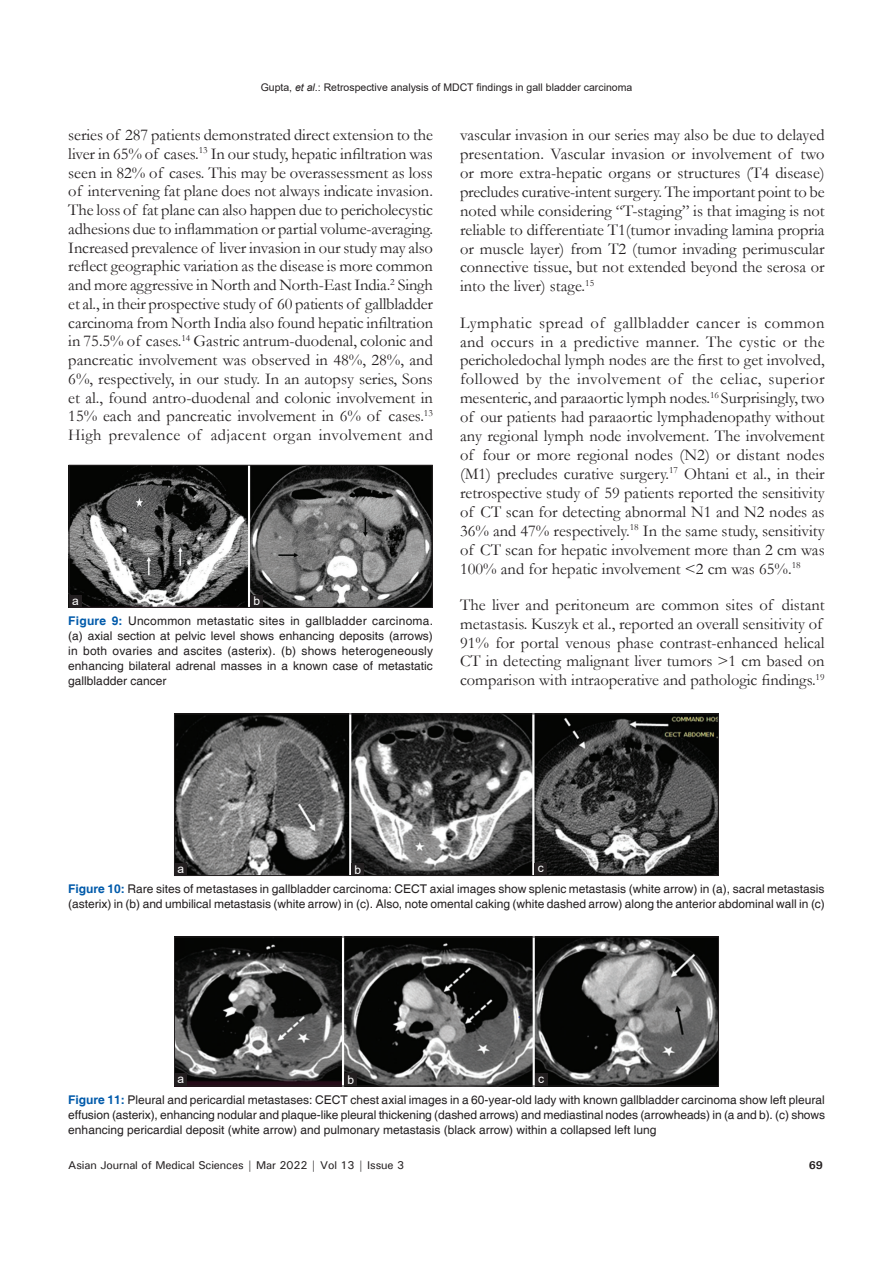
<style>
.page{position:relative;width:893px;height:1263px;background:#fff}
.page>*{position:absolute;margin:0;border:0;box-sizing:border-box;transform-origin:0 0}
.TX{font:16.5px/18.9px "Garamond";color:#231f20;text-align:justify}
.FGC{font:12px/15px "Helvetica";color:#231f20;text-align:justify}
.LABEL{font:12px "Arial";color:#fff}
.t1{font:500 11.25px "Univers";letter-spacing:-.01em;color:#231f20}
.t2{font:700 11.25px "Univers";color:#231f20}
.t3{font:10.5px "Arial";color:#231f20}
.s1{font-style:italic}
.s2{font-weight:700;color:#015aaa}
</style>
<div class="page">
<img style="left:176px;top:939px;width:541px;height:145px">
<div style="left:174px;top:937px;width:545px;height:149px;border:1px solid #231f20"></div>
<div style="left:535px;top:1073px;width:12px;height:13px;background:#231f20"></div>
<div style="left:344px;top:1073px;width:13px;height:13px;background:#231f20"></div>
<div style="left:174px;top:1073px;width:13px;height:13px;background:#231f20"></div>
<img style="left:176px;top:716px;width:541px;height:158px">
<div style="left:174px;top:714px;width:545px;height:162px;border:1px solid #231f20"></div>
<div style="left:534px;top:863px;width:13px;height:12px;background:#231f20"></div>
<div style="left:351px;top:863px;width:13px;height:13px;background:#231f20"></div>
<div style="left:174px;top:863px;width:13px;height:13px;background:#231f20"></div>
<img style="left:71px;top:467px;width:359px;height:139px">
<div style="left:69px;top:465px;width:363px;height:143px;border:1px solid #231f20"></div>
<div style="left:250px;top:595px;width:13px;height:12px;background:#231f20"></div>
<div style="left:69px;top:595px;width:13px;height:13px;background:#231f20"></div>
<p class="t3" style="left:261px;top:80px;width:373px">Gupta, <span class="s1">et al</span>.: Retrospective analysis of MDCT findings in gall bladder carcinoma</p>
<p class="TX" style="left:68px;top:125px;width:366px">series of 287 patients demonstrated direct extension to the liver in 65% of cases.<sup>13</sup> In our study, hepatic infiltration was seen in 82% of cases. This may be overassessment as loss of intervening fat plane does not always indicate invasion.<br>The loss of fat plane can also happen due to pericholecystic adhesions due to inflammation or partial volume-averaging.<br>Increased prevalence of liver invasion in our study may also reflect geographic variation as the disease is more common and more aggressive in North and North-East India.<sup>2</sup> Singh et al., in their prospective study of 60 patients of gallbladder carcinoma from North India also found hepatic infiltration in 75.5% of cases.<sup>14</sup> Gastric antrum-duodenal, colonic and pancreatic involvement was observed in 48%, 28%, and 6%, respectively, in our study. In an autopsy series, Sons et al., found antro-duodenal and colonic involvement in 15% each and pancreatic involvement in 6% of cases.<sup>13<br></sup>High prevalence of adjacent organ involvement and</p>
<p class="TX" style="left:460px;top:125px;width:366px">vascular invasion in our series may also be due to delayed presentation. Vascular invasion or involvement of two or more extra-hepatic organs or structures (T4 disease) precludes curative-intent surgery. The important point to be noted while considering “T-staging” is that imaging is not reliable to differentiate T1(tumor invading lamina propria or muscle layer) from T2 (tumor invading perimuscular connective tissue, but not extended beyond the serosa or into the liver) stage.<sup>15</sup></p>
<p class="TX" style="left:460px;top:312px;width:366px">Lymphatic spread of gallbladder cancer is common and occurs in a predictive manner. The cystic or the pericholedochal lymph nodes are the first to get involved, followed by the involvement of the celiac, superior mesenteric, and paraaortic lymph nodes.<sup>16</sup> Surprisingly, two of our patients had paraaortic lymphadenopathy without any regional lymph node involvement. The involvement of four or more regional nodes (N2) or distant nodes (M1) precludes curative surgery.<sup>17</sup> Ohtani et al., in their retrospective study of 59 patients reported the sensitivity of CT scan for detecting abnormal N1 and N2 nodes as 36% and 47% respectively.<sup>18</sup> In the same study, sensitivity of CT scan for hepatic involvement more than 2 cm was 100% and for hepatic involvement &lt;2 cm was 65%.<sup>18</sup></p>
<p class="TX" style="left:460px;top:595px;width:366px;text-align:left">The liver and peritoneum are common sites of distant metastasis. Kuszyk et al., reported an overall sensitivity of 91% for portal venous phase contrast-enhanced helical CT in detecting malignant liver tumors &gt;1 cm based on comparison with intraoperative and pathologic findings.<sup>19</sup></p>
<p class="LABEL" style="left:72px;top:592px;width:8px">a</p>
<p class="LABEL" style="left:253px;top:593px;width:8px">b</p>
<p class="FGC" style="left:68px;top:614px;width:366px"><span class="s2">Figure 9:</span> Uncommon metastatic sites in gallbladder carcinoma. (a) axial section at pelvic level shows enhancing deposits (arrows) in both ovaries and ascites (asterix). (b) shows heterogeneously enhancing bilateral adrenal masses in a known case of metastatic gallbladder cancer</p>
<p class="LABEL" style="left:177px;top:860px;width:8px">a</p>
<p class="LABEL" style="left:354px;top:861px;width:8px">b</p>
<p class="LABEL" style="left:538px;top:860px;width:7px">c</p>
<p class="FGC" style="left:68px;top:882px;width:758px"><span class="s2">Figure 10:</span> Rare sites of metastases in gallbladder carcinoma: CECT axial images show splenic metastasis (white arrow) in (a), sacral metastasis (asterix) in (b) and umbilical metastasis (white arrow) in (c). Also, note omental caking (white dashed arrow) along the anterior abdominal wall in (c)</p>
<p class="LABEL" style="left:177px;top:1070px;width:8px">a</p>
<p class="LABEL" style="left:347px;top:1071px;width:8px">b</p>
<p class="LABEL" style="left:538px;top:1070px;width:7px">c</p>
<p class="FGC" style="left:68px;top:1093px;width:758px"><span class="s2">Figure 11:</span> Pleural and pericardial metastases: CECT chest axial images in a 60-year-old lady with known gallbladder carcinoma show left pleural effusion (asterix), enhancing nodular and plaque-like pleural thickening (dashed arrows) and mediastinal nodes (arrowheads) in (a and b). (c) shows enhancing pericardial deposit (white arrow) and pulmonary metastasis (black arrow) within a collapsed left lung</p>
<p class="t1" style="left:68px;top:1157px;width:337px">Asian Journal of Medical Sciences | Mar 2022 | Vol 13 | Issue 3</p>
<p class="t2" style="left:809px;top:1157px;width:16px">69</p>
</div>
